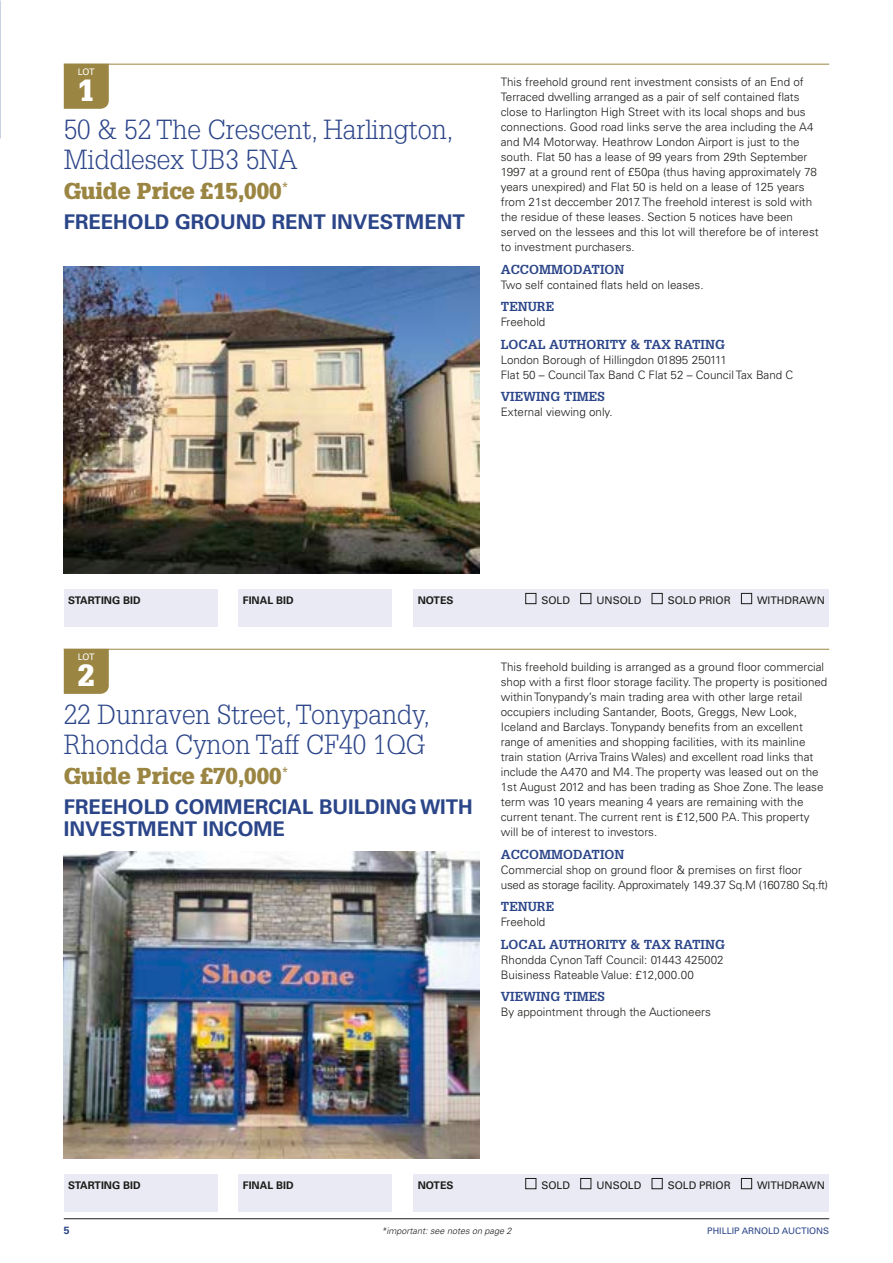
<style>
.page{position:relative;width:893px;height:1263px;background:#fff}
.page>*{position:absolute;margin:0;border:0;box-sizing:border-box;transform-origin:0 0}
.t1{font:900 30px "Glypha LT Std";color:#fff}
.t2{font:300 27px/30px "Glypha LT Std";color:#2b4589}
.t3{font:900 22.5px "Glypha LT Std";color:#9b8542}
.t4{font:700 20.25px/22.5px "Univers LT Std";color:#2b4589}
.t5{font:700 12.75px "Glypha LT Std";color:#2b4589}
.t6{font:300 11.7px/15px "Univers LT Std";color:#1c1c1a}
.t7{font:300 11.7px/15px "Univers LT Std";letter-spacing:-.02em;color:#1c1c1a}
.t8{font:10.5px "Univers LT Std";color:#1c1c1a}
.t9{font:700 10.5px "Univers LT Std";color:#1c1c1a}
.t10{font:700 10.5px "Univers LT Std";color:#2b4589}
.t11{font:italic 300 9px "Univers LT Std";color:#1c1c1a}
.t12{font:9px "Univers LT Std";color:#2b4589}
.t13{font:9px "Univers LT Std";letter-spacing:-.045em;color:#fff}
</style>
<div class="page">
<hr style="left:64px;top:64px;width:765px;height:1px;background:#9b8542">
<img style="left:64px;top:266px;width:416px;height:308px">
<div style="left:64px;top:589px;width:153px;height:37px;background:#eaeaf4"></div>
<div style="left:239px;top:589px;width:153px;height:37px;background:#eaeaf4"></div>
<div style="left:413px;top:589px;width:416px;height:37px;background:#eaeaf4"></div>
<div style="left:525px;top:593px;width:11px;height:11px;border:1px solid #1c1c1a"></div>
<div style="left:580px;top:593px;width:11px;height:11px;border:1px solid #1c1c1a"></div>
<div style="left:652px;top:593px;width:10px;height:11px;border:1px solid #1c1c1a"></div>
<div style="left:741px;top:593px;width:11px;height:11px;border:1px solid #1c1c1a"></div>
<div style="left:64px;top:64px;width:45px;height:45px;background:#9b8542"></div>
<hr style="left:64px;top:1218px;width:765px;height:1px;background:#1c1c1a">
<hr style="left:64px;top:649px;width:765px;height:1px;background:#9b8542">
<img style="left:64px;top:851px;width:416px;height:308px">
<div style="left:64px;top:1174px;width:153px;height:37px;background:#eaeaf4"></div>
<div style="left:239px;top:1174px;width:153px;height:37px;background:#eaeaf4"></div>
<div style="left:413px;top:1174px;width:416px;height:37px;background:#eaeaf4"></div>
<div style="left:525px;top:1178px;width:11px;height:11px;border:1px solid #1c1c1a"></div>
<div style="left:580px;top:1178px;width:11px;height:11px;border:1px solid #1c1c1a"></div>
<div style="left:652px;top:1178px;width:10px;height:11px;border:1px solid #1c1c1a"></div>
<div style="left:741px;top:1178px;width:11px;height:11px;border:1px solid #1c1c1a"></div>
<div style="left:64px;top:650px;width:45px;height:44px;background:#9b8542"></div>
<p class="t13" style="left:78px;top:66px;width:18px">LOT</p>
<h1 class="t1" style="left:78px;top:72px;width:18px">1</h1>
<h2 class="t2" style="left:64px;top:115px;width:391px">50 &amp; 52 The Crescent, Harlington,<br>Middlesex UB3 5NA</h2>
<h3 class="t3" style="left:64px;top:177px;width:226px">Guide Price £15,000<sup>*</sup></h3>
<h3 class="t4" style="left:64px;top:211px;width:403px">FREEHOLD GROUND RENT INVESTMENT</h3>
<p class="t6" style="left:501px;top:75px;width:319px">This freehold ground rent investment consists of an End of Terraced dwelling arranged as a pair of self contained flats close to Harlington High Street with its local shops and bus connections. Good road links serve the area including the A4 and M4 Motorway. Heathrow London Airport is just to the south. Flat 50 has a lease of 99 years from 29th September 1997 at a ground rent of £50pa (thus having approximately 78 years unexpired) and Flat 50 is held on a lease of 125 years from 21st deccember 2017. The freehold interest is sold with the residue of these leases. Section 5 notices have been served on the lessees and this lot will therefore be of interest to investment purchasers.</p>
<p class="t5" style="left:501px;top:261px;width:125px">ACCOMMODATION</p>
<p class="t6" style="left:501px;top:277px;width:204px">Two self contained flats held on leases.</p>
<p class="t5" style="left:501px;top:299px;width:55px">TENURE</p>
<p class="t6" style="left:501px;top:315px;width:46px">Freehold</p>
<p class="t5" style="left:501px;top:336px;width:226px">LOCAL AUTHORITY &amp; TAX RATING</p>
<p class="t6" style="left:501px;top:352px;width:294px">London Borough of Hillingdon 01895 250111<br>Flat 50 – Council Tax Band C Flat 52 – Council Tax Band C</p>
<p class="t5" style="left:501px;top:389px;width:105px">VIEWING TIMES</p>
<p class="t6" style="left:501px;top:405px;width:113px">External viewing only.</p>
<p class="t9" style="left:68px;top:594px;width:74px">STARTING BID</p>
<p class="t9" style="left:243px;top:594px;width:52px">FINAL BID</p>
<p class="t9" style="left:418px;top:594px;width:37px">NOTES</p>
<p class="t8" style="left:541px;top:594px;width:30px">SOLD</p>
<p class="t8" style="left:596px;top:594px;width:46px">UNSOLD</p>
<p class="t8" style="left:668px;top:594px;width:65px">SOLD PRIOR</p>
<p class="t8" style="left:757px;top:594px;width:69px">WITHDRAWN</p>
<p class="t13" style="left:78px;top:651px;width:18px">LOT</p>
<h1 class="t1" style="left:78px;top:657px;width:18px">2</h1>
<h2 class="t2" style="left:64px;top:700px;width:368px">22 Dunraven Street, Tonypandy,<br>Rhondda Cynon Taff CF40 1QG</h2>
<h3 class="t3" style="left:64px;top:762px;width:226px">Guide Price £70,000<sup>*</sup></h3>
<h3 class="t4" style="left:64px;top:796px;width:411px">FREEHOLD COMMERCIAL BUILDING WITH<br>INVESTMENT INCOME</h3>
<p class="t6" style="left:501px;top:660px;width:328px">This freehold building is arranged as a ground floor commercial shop with a first floor storage facility. The property is positioned within Tonypandy’s main trading area with other large retail occupiers including Santander, Boots, Greggs, New Look, Iceland and Barclays. Tonypandy benefits from an excellent range of amenities and shopping facilities, with its mainline train station (Arriva Trains Wales) and excellent road links that include the A470 and M4. The property was leased out on the 1st August 2012 and has been trading as Shoe Zone. The lease term was 10 years meaning 4 years are remaining with the current tenant. The current rent is £12,500 P.A. This property will be of interest to investors.</p>
<p class="t5" style="left:501px;top:846px;width:125px">ACCOMMODATION</p>
<p class="t7" style="left:501px;top:862px;width:329px">Commercial shop on ground floor &amp; premises on first floor used as storage facility. Approximately 149.37 Sq.M (1607.80 Sq.ft)</p>
<p class="t5" style="left:501px;top:899px;width:55px">TENURE</p>
<p class="t6" style="left:501px;top:915px;width:46px">Freehold</p>
<p class="t5" style="left:501px;top:936px;width:226px">LOCAL AUTHORITY &amp; TAX RATING</p>
<p class="t6" style="left:501px;top:952px;width:224px">Rhondda Cynon Taff Council: 01443 425002<br>Buisiness Rateable Value: £12,000.00</p>
<p class="t5" style="left:501px;top:989px;width:105px">VIEWING TIMES</p>
<p class="t6" style="left:501px;top:1005px;width:212px">By appointment through the Auctioneers</p>
<p class="t9" style="left:68px;top:1179px;width:74px">STARTING BID</p>
<p class="t9" style="left:243px;top:1179px;width:52px">FINAL BID</p>
<p class="t9" style="left:418px;top:1179px;width:37px">NOTES</p>
<p class="t8" style="left:541px;top:1179px;width:30px">SOLD</p>
<p class="t8" style="left:596px;top:1179px;width:46px">UNSOLD</p>
<p class="t8" style="left:668px;top:1179px;width:65px">SOLD PRIOR</p>
<p class="t8" style="left:757px;top:1179px;width:69px">WITHDRAWN</p>
<p class="t10" style="left:64px;top:1224px;width:7px">5</p>
<p class="t11" style="left:381px;top:1225px;width:132px">*important: see notes on page 2</p>
<p class="t12" style="left:707px;top:1225px;width:123px">PHILLIP ARNOLD AUCTIONS</p>
</div>
